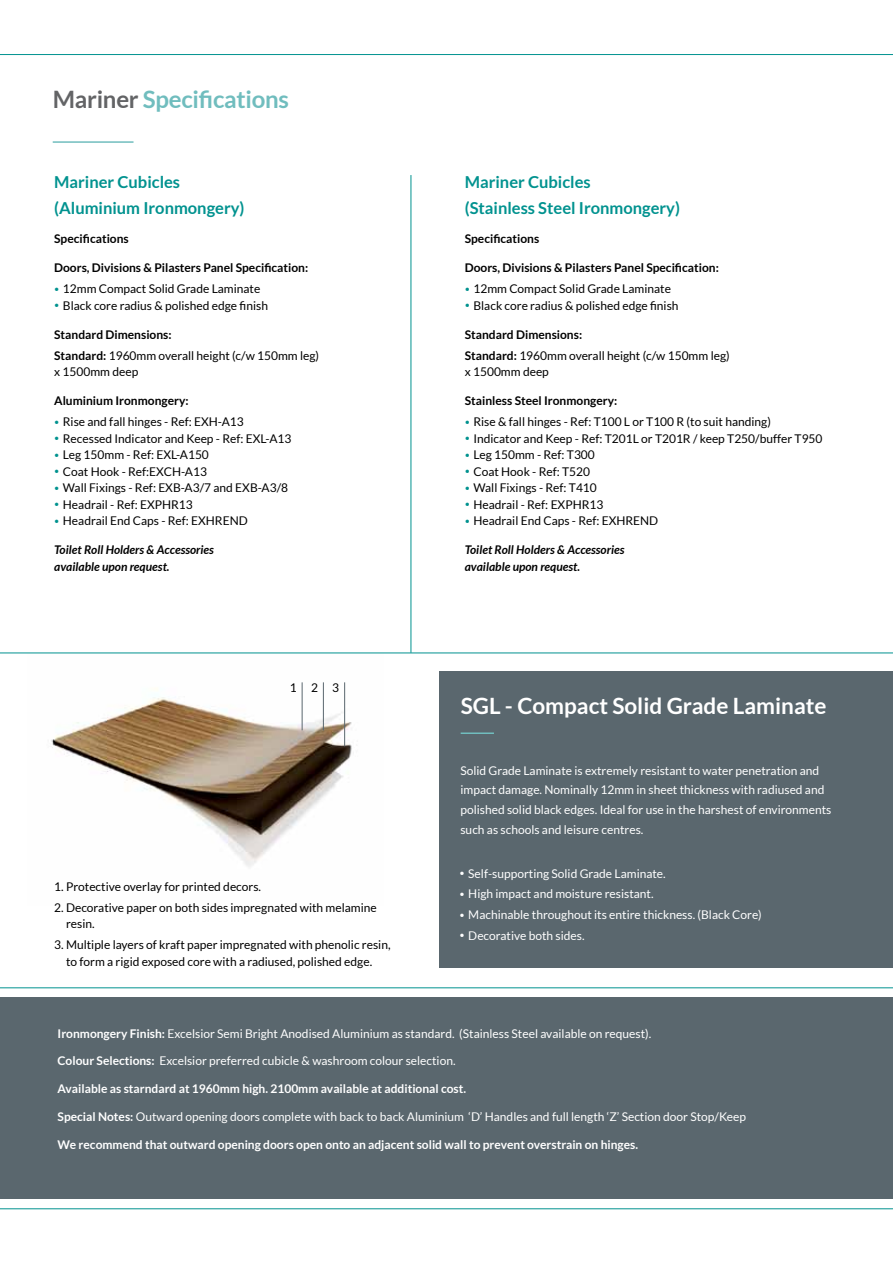
<style>
.page{position:relative;width:893px;height:1263px;background:#fff}
.page>*{position:absolute;margin:0;border:0;box-sizing:border-box;transform-origin:0 0}
.t1{font:700 24px "Lato";letter-spacing:-.01em;color:#70bdbe}
.t2{font:700 22.5px "Lato";color:#fff}
.t3{font:700 16.5px/25.5px "Lato";color:#00928f}
.t4{font:12px/20.7px "Lato";color:#000}
.t5{font:12px/19.5px "Lato";color:#fff}
.t6{font:700 12px "Lato";color:#000}
.t7{font:700 12px "Lato";color:#fff}
.t8{font:italic 700 12px/16.5px "Lato";color:#000}
.s1{color:#636466}
.s2{color:#fff}
.s3{font-size:9px;color:#00928f}
.s4{font-weight:700}
.s5{font-size:9px}
</style>
<div class="page">
<img style="left:51px;top:682px;width:301px;height:185px">
<div style="left:440px;top:671px;width:453px;height:297px;background:#5a676e"></div>
<div style="left:0;top:997px;width:893px;height:202px;background:#5a676e"></div>
<hr style="left:0;top:1208px;width:893px;height:1px;background:#00928f">
<hr style="left:0;top:54px;width:893px;height:1px;background:#00928f">
<hr style="left:53px;top:141px;width:81px;height:2px;background:#70bdbe">
<hr style="left:0;top:987px;width:893px;height:1px;background:#00928f">
<hr style="left:0;top:653px;width:893px;height:1px;background:#00928f">
<hr style="left:461px;top:732px;width:33px;height:2px;background:#70bdbe">
<hr style="left:302px;top:682px;width:1px;height:48px;background:#5a676e">
<hr style="left:323px;top:682px;width:1px;height:48px;background:#5a676e">
<hr style="left:344px;top:682px;width:1px;height:64px;background:#5a676e">
<hr style="left:411px;top:175px;width:1px;height:478px;background:#00928f">
<h1 class="t1" style="left:53px;top:85px;width:253px"><span class="s1">Mariner</span> Specifications<span class="s2">...</span></h1>
<h3 class="t3" style="left:54px;top:169px;width:192px">Mariner Cubicles (Aluminium Ironmongery)</h3>
<p class="t6" style="left:54px;top:232px;width:76px">Specifications</p>
<p class="t6" style="left:54px;top:261px;width:256px">Doors, Divisions &amp; Pilasters Panel Specification:</p>
<p class="t4" style="left:54px;top:278px;width:208px"><span class="s3">•</span> 12mm Compact Solid Grade Laminate</p>
<p class="t4" style="left:54px;top:295px;width:215px"><span class="s3">•</span> Black core radius &amp; polished edge finish</p>
<p class="t4" style="left:54px;top:324px;width:266px"><span class="s4">Standard Dimensions:<br>Standard:</span> 1960mm overall height (c/w 150mm leg)</p>
<p class="t4" style="left:54px;top:361px;width:86px">x 1500mm deep</p>
<p class="t6" style="left:54px;top:394px;width:136px">Aluminium Ironmongery:</p>
<p class="t4" style="left:54px;top:411px;width:191px"><span class="s3">•</span> Rise and fall hinges - Ref: EXH-A13</p>
<p class="t4" style="left:54px;top:428px;width:239px"><span class="s3">•</span> Recessed Indicator and Keep - Ref: EXL-A13</p>
<p class="t4" style="left:54px;top:444px;width:156px"><span class="s3">•</span> Leg 150mm - Ref: EXL-A150</p>
<p class="t4" style="left:54px;top:461px;width:154px"><span class="s3">•</span> Coat Hook - Ref:EXCH-A13</p>
<p class="t4" style="left:54px;top:477px;width:235px"><span class="s3">•</span> Wall Fixings - Ref: EXB-A3/7 and EXB-A3/8</p>
<p class="t4" style="left:54px;top:494px;width:140px"><span class="s3">•</span> Headrail - Ref: EXPHR13</p>
<p class="t4" style="left:54px;top:510px;width:195px"><span class="s3">•</span> Headrail End Caps - Ref: EXHREND</p>
<p class="t8" style="left:54px;top:542px;width:161px">Toilet Roll Holders &amp; Accessories available upon request.</p>
<p class="t4" style="left:290px;top:677px;width:51px">123</p>
<p class="t4" style="left:54px;top:876px;width:208px">1. Protective overlay for printed decors.</p>
<p class="t4" style="left:66px;top:899px;width:312px;line-height:16.5px;text-indent:-12px">2. Decorative paper on both sides impregnated with melamine resin.</p>
<p class="t4" style="left:54px;top:936px;width:338px;line-height:16.5px;text-align:center">3. Multiple layers of kraft paper impregnated with phenolic resin, to form a rigid exposed core with a radiused, polished edge.</p>
<h3 class="t3" style="left:465px;top:169px;width:217px">Mariner Cubicles<br>(Stainless Steel Ironmongery)</h3>
<p class="t6" style="left:465px;top:232px;width:76px">Specifications</p>
<p class="t6" style="left:465px;top:261px;width:256px">Doors, Divisions &amp; Pilasters Panel Specification:</p>
<p class="t4" style="left:465px;top:278px;width:208px"><span class="s3">•</span> 12mm Compact Solid Grade Laminate</p>
<p class="t4" style="left:465px;top:295px;width:215px"><span class="s3">•</span> Black core radius &amp; polished edge finish</p>
<p class="t4" style="left:465px;top:324px;width:266px"><span class="s4">Standard Dimensions:<br>Standard:</span> 1960mm overall height (c/w 150mm leg)</p>
<p class="t4" style="left:465px;top:361px;width:86px">x 1500mm deep</p>
<p class="t6" style="left:465px;top:394px;width:154px">Stainless Steel Ironmongery:</p>
<p class="t4" style="left:465px;top:411px;width:308px"><span class="s3">•</span> Rise &amp; fall hinges - Ref: T100 L or T100 R (to suit handing)</p>
<p class="t4" style="left:465px;top:428px;width:359px"><span class="s3">•</span> Indicator and Keep - Ref: T201L or T201R / keep T250/buffer T950</p>
<p class="t4" style="left:465px;top:444px;width:132px"><span class="s3">•</span> Leg 150mm - Ref: T300</p>
<p class="t4" style="left:465px;top:461px;width:127px"><span class="s3">•</span> Coat Hook - Ref: T520</p>
<p class="t4" style="left:465px;top:477px;width:134px"><span class="s3">•</span> Wall Fixings - Ref: T410</p>
<p class="t4" style="left:465px;top:494px;width:140px"><span class="s3">•</span> Headrail - Ref: EXPHR13</p>
<p class="t4" style="left:465px;top:510px;width:195px"><span class="s3">•</span> Headrail End Caps - Ref: EXHREND</p>
<p class="t8" style="left:465px;top:542px;width:161px">Toilet Roll Holders &amp; Accessories available upon request.</p>
<h2 class="t2" style="left:461px;top:693px;width:367px">SGL - Compact Solid Grade Laminate</h2>
<p class="t5" style="left:460px;top:761px;width:373px">Solid Grade Laminate is extremely resistant to water penetration and impact damage. Nominally 12mm in sheet thickness with radiused and polished solid black edges. Ideal for use in the harshest of environments such as schools and leisure centres.</p>
<p class="t5" style="left:460px;top:863px;width:208px"><span class="s5">•</span> Self-supporting Solid Grade Laminate.</p>
<p class="t5" style="left:460px;top:884px;width:196px"><span class="s5">•</span> High impact and moisture resistant.</p>
<p class="t5" style="left:460px;top:905px;width:304px"><span class="s5">•</span> Machinable throughout its entire thickness. (Black Core)</p>
<p class="t5" style="left:460px;top:926px;width:126px"><span class="s5">•</span> Decorative both sides.</p>
<p class="t5" style="left:58px;top:1023px;width:595px"><span class="s4">Ironmongery Finish:</span> Excelsior Semi Bright Anodised Aluminium as standard. (Stainless Steel available on request).</p>
<p class="t5" style="left:58px;top:1051px;width:399px"><span class="s4">Colour Selections:</span> Excelsior preferred cubicle &amp; washroom colour selection.</p>
<p class="t7" style="left:58px;top:1082px;width:410px">Available as starndard at 1960mm high. 2100mm available at additional cost.</p>
<p class="t5" style="left:58px;top:1107px;width:690px"><span class="s4">Special Notes:</span> Outward opening doors complete with back to back Aluminium ‘D’ Handles and full length ‘Z’ Section door Stop/Keep</p>
<p class="t7" style="left:58px;top:1137px;width:582px">We recommend that outward opening doors open onto an adjacent solid wall to prevent overstrain on hinges.</p>
</div>
